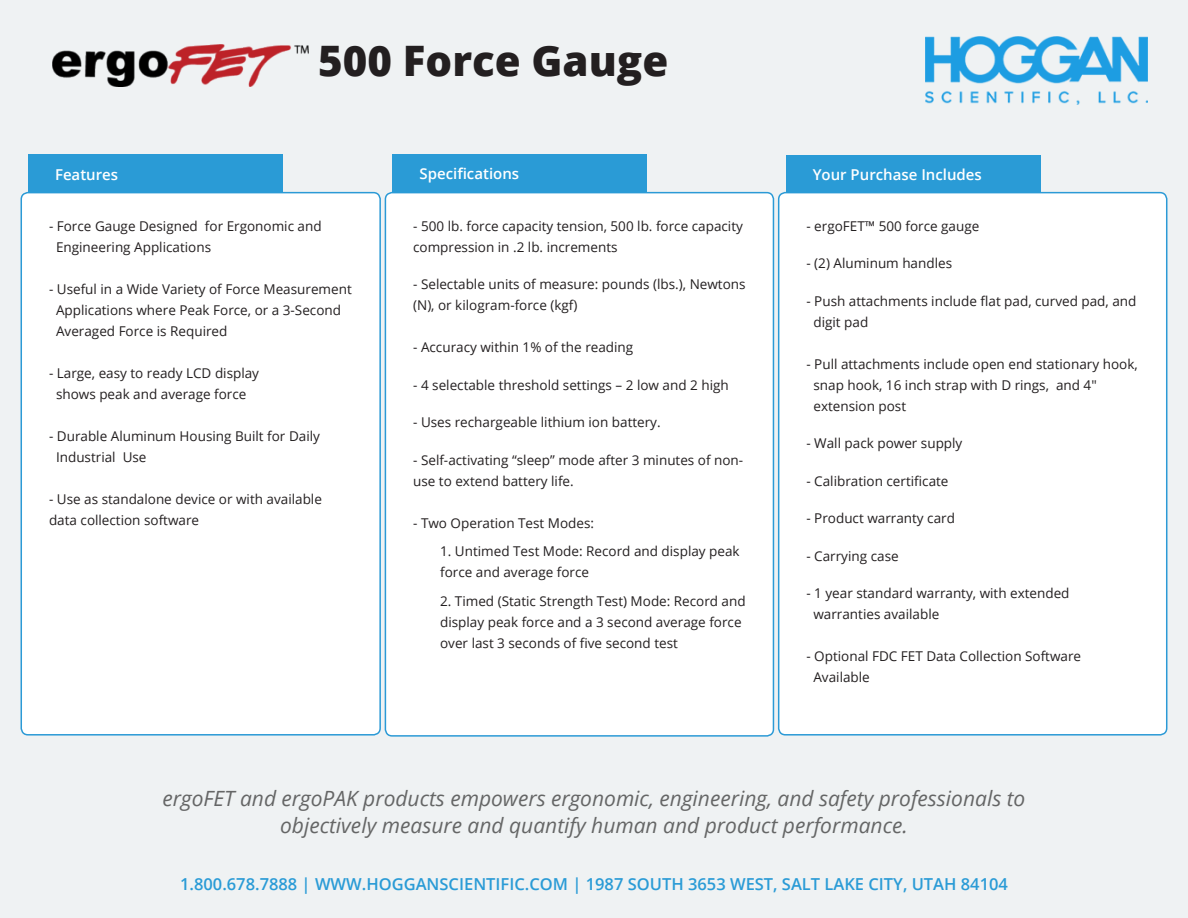
<style>
.page{position:relative;width:1188px;height:918px;background:#eff2f3}
.page>*{position:absolute;margin:0;border:0;box-sizing:border-box;transform-origin:0 0}
.t1{font:800 42px "Open Sans";color:#231f20}
.t2{font:italic 21px/27px "Open Sans";color:#656666;text-align:center}
.t3{font:600 16.5px "Open Sans";color:#2a9bd6}
.t4{font:600 15px "Open Sans";color:#fff}
.t5{font:13.5px/21px "Open Sans";color:#231f20}
</style>
<div class="page">
<img style="left:926px;top:37px;width:222px;height:67px">
<div style="left:779px;top:193px;width:388px;height:542px;background:#fff;border-radius:7px"></div>
<div style="left:778px;top:192px;width:389px;height:544px;border:2px solid #2b9ad6;border-radius:7px"></div>
<div style="left:385px;top:193px;width:388px;height:543px;background:#fff;border-radius:7px"></div>
<div style="left:385px;top:192px;width:389px;height:545px;border:2px solid #2b9ad6;border-radius:7px"></div>
<div style="left:21px;top:193px;width:359px;height:542px;background:#fff;border-radius:7px"></div>
<div style="left:21px;top:192px;width:360px;height:544px;border:2px solid #2b9ad6;border-radius:7px"></div>
<div style="left:786px;top:155px;width:255px;height:38px;background:#2a9bd6"></div>
<div style="left:393px;top:154px;width:254px;height:38px;background:#2a9bd6"></div>
<div style="left:28px;top:155px;width:255px;height:38px;background:#2a9bd6"></div>
<img style="left:53px;top:44px;width:256px;height:43px">
<p class="t1" style="left:318px;top:29px;width:352px">500 Force Gauge</p>
<p class="t4" style="left:55px;top:164px;width:65px">Features</p>
<p class="t4" style="left:420px;top:163px;width:101px">Specifications</p>
<p class="t4" style="left:813px;top:164px;width:171px">Your Purchase Includes</p>
<p class="t5" style="left:49px;top:215px;width:274px">- Force Gauge Designed for Ergonomic and</p>
<p class="t5" style="left:56px;top:236px;width:157px">Engineering Applications</p>
<p class="t5" style="left:49px;top:278px;width:304px">- Useful in a Wide Variety of Force Measurement</p>
<p class="t5" style="left:56px;top:299px;width:287px">Applications where Peak Force, or a 3-Second</p>
<p class="t5" style="left:56px;top:320px;width:173px">Averaged Force is Required</p>
<p class="t5" style="left:49px;top:362px;width:212px">- Large, easy to ready LCD display</p>
<p class="t5" style="left:56px;top:383px;width:192px">shows peak and average force</p>
<p class="t5" style="left:49px;top:425px;width:272px">- Durable Aluminum Housing Built for Daily</p>
<p class="t5" style="left:56px;top:446px;width:92px">Industrial Use</p>
<p class="t5" style="left:49px;top:488px;width:274px">- Use as standalone device or with available data collection software</p>
<p class="t5" style="left:413px;top:215px;width:331px">- 500 lb. force capacity tension, 500 lb. force capacity compression in .2 lb. increments</p>
<p class="t5" style="left:413px;top:273px;width:334px">- Selectable units of measure: pounds (lbs.), Newtons (N), or kilogram-force (kgf)</p>
<p class="t5" style="left:413px;top:336px;width:222px">- Accuracy within 1% of the reading</p>
<p class="t5" style="left:413px;top:374px;width:317px">- 4 selectable threshold settings – 2 low and 2 high</p>
<p class="t5" style="left:413px;top:411px;width:249px">- Uses rechargeable lithium ion battery.</p>
<p class="t5" style="left:413px;top:449px;width:332px">- Self-activating “sleep” mode after 3 minutes of non&shy;use to extend battery life.</p>
<p class="t5" style="left:413px;top:512px;width:182px">- Two Operation Test Modes:</p>
<p class="t5" style="left:440px;top:540px;width:301px">1. Untimed Test Mode: Record and display peak force and average force</p>
<p class="t5" style="left:440px;top:590px;width:307px">2. Timed (Static Strength Test) Mode: Record and display peak force and a 3 second average force over last 3 seconds of five second test</p>
<p class="t5" style="left:806px;top:215px;width:175px">- ergoFET™ 500 force gauge</p>
<p class="t5" style="left:806px;top:252px;width:147px">- (2) Aluminum handles</p>
<p class="t5" style="left:806px;top:290px;width:332px">- Push attachments include flat pad, curved pad, and</p>
<p class="t5" style="left:813px;top:311px;width:56px">digit pad</p>
<p class="t5" style="left:806px;top:353px;width:333px">- Pull attachments include open end stationary hook,</p>
<p class="t5" style="left:813px;top:374px;width:285px">snap hook, 16 inch strap with D rings, and 4″</p>
<p class="t5" style="left:813px;top:395px;width:94px">extension post</p>
<p class="t5" style="left:806px;top:433px;width:158px">- Wall pack power supply</p>
<p class="t5" style="left:806px;top:470px;width:144px">- Calibration certificate</p>
<p class="t5" style="left:806px;top:508px;width:150px">- Product warranty card</p>
<p class="t5" style="left:806px;top:545px;width:94px">- Carrying case</p>
<p class="t5" style="left:806px;top:583px;width:265px">- 1 year standard warranty, with extended</p>
<p class="t5" style="left:813px;top:604px;width:127px">warranties available</p>
<p class="t5" style="left:806px;top:646px;width:276px">- Optional FDC FET Data Collection Software</p>
<p class="t5" style="left:813px;top:667px;width:58px">Available</p>
<p class="t2" style="left:162px;top:784px;width:864px">ergoFET and ergoPAK products empowers ergonomic, engineering, and safety professionals to objectively measure and quantify human and product performance.</p>
<p class="t3" style="left:180px;top:873px;width:829px">1.800.678.7888 | WWW.HOGGANSCIENTIFIC.COM | 1987 SOUTH 3653 WEST, SALT LAKE CITY, UTAH 84104</p>
</div>
